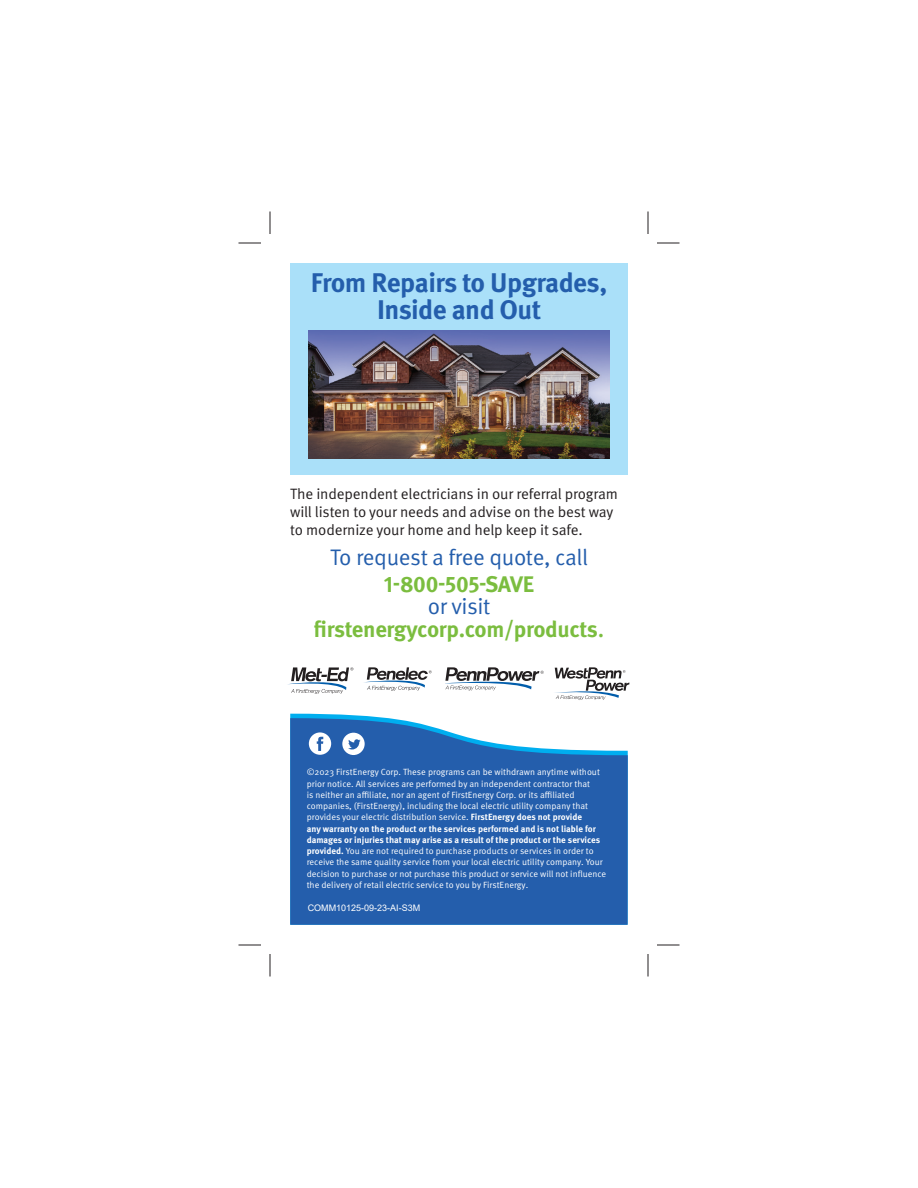
<style>
.page{position:relative;width:918px;height:1188px;background:#fff}
.page>*{position:absolute;margin:0;border:0;box-sizing:border-box;transform-origin:0 0}
.t1{font:700 27px/27px "Meta OT";letter-spacing:-.02em;color:#245eac;text-align:center}
.t2{font:700 22.5px "Meta OT";letter-spacing:-.015em;color:#7bbd3f}
.t3{font:22.5px "Meta OT Norm";letter-spacing:-.015em;color:#245eac}
.t4{font:15px/18px "Meta OT Norm";letter-spacing:-.01em;color:#231f20}
.t5{font:9px/11.2px "Meta OT Norm";color:#fff}
.t6{font:700 9px/11.2px "Meta OT";color:#fff}
.t7{font:9px "Arial";color:#fff}
.s1{font-weight:500}
.s2{font-family:"Meta OT";font-weight:700}
</style>
<div class="page">
<svg style="left:290px;top:718px;width:338px;height:207px;background:#346cb3"></svg>
<div style="left:290px;top:263px;width:338px;height:211px;background:#aae0f9"></div>
<svg style="left:288px;top:667px;width:65px;height:27px"></svg>
<svg style="left:364px;top:667px;width:68px;height:24px"></svg>
<svg style="left:446px;top:667px;width:98px;height:23px"></svg>
<svg style="left:554px;top:667px;width:75px;height:33px"></svg>
<div style="left:309px;top:732px;width:22px;height:23px;background:#fff;border-radius:50%"></div>
<svg style="left:317px;top:737px;width:6px;height:14px"></svg>
<div style="left:342px;top:733px;width:23px;height:22px;background:#fff;border-radius:50%"></div>
<svg style="left:348px;top:739px;width:13px;height:11px"></svg>
<img style="left:309px;top:330px;width:300px;height:129px">
<svg style="left:238px;top:243px;width:23px;height:1px"></svg>
<svg style="left:657px;top:243px;width:23px;height:1px"></svg>
<svg style="left:238px;top:945px;width:23px;height:1px"></svg>
<svg style="left:657px;top:945px;width:23px;height:1px"></svg>
<svg style="left:270px;top:212px;width:1px;height:22px"></svg>
<svg style="left:270px;top:954px;width:1px;height:23px"></svg>
<svg style="left:648px;top:212px;width:1px;height:22px"></svg>
<svg style="left:648px;top:954px;width:1px;height:23px"></svg>
<h1 class="t1" style="left:311px;top:271px;width:298px">From Repairs to Upgrades,<br>Inside and Out</h1>
<h3 class="t4" style="left:290px;top:486px;width:329px">The independent electricians in our referral program will listen to your needs and advise on the best way to modernize your home and help keep it safe.</h3>
<h2 class="t3" style="left:330px;top:548px;width:259px">To request a free quote, call</h2>
<h2 class="t2" style="left:384px;top:575px;width:152px">1-800-505-SAVE</h2>
<h2 class="t3" style="left:428px;top:598px;width:64px">or visit</h2>
<h2 class="t2" style="left:314px;top:620px;width:292px">firstenergycorp.com/products<span class="s1">.</span></h2>
<p class="t5" style="left:307px;top:767px;width:295px">©2023 FirstEnergy Corp. These programs can be withdrawn anytime without prior notice. All services are performed by an independent contractor that<br>is neither an affiliate, nor an agent of FirstEnergy Corp. or its affiliated companies, (FirstEnergy), including the local electric utility company that provides your electric distribution service. <span class="s2">FirstEnergy does not provide</span></p>
<p class="t6" style="left:307px;top:824px;width:295px">any warranty on the product or the services performed and is not liable for damages or injuries that may arise as a result of the product or the services</p>
<p class="t5" style="left:307px;top:846px;width:301px"><span class="s2">provided.</span> You are not required to purchase products or services in order to receive the same quality service from your local electric utility company. Your decision to purchase or not purchase this product or service will not influence the delivery of retail electric service to you by FirstEnergy.</p>
<p class="t7" style="left:308px;top:903px;width:114px">COMM10125-09-23-AI-S3M</p>
</div>
